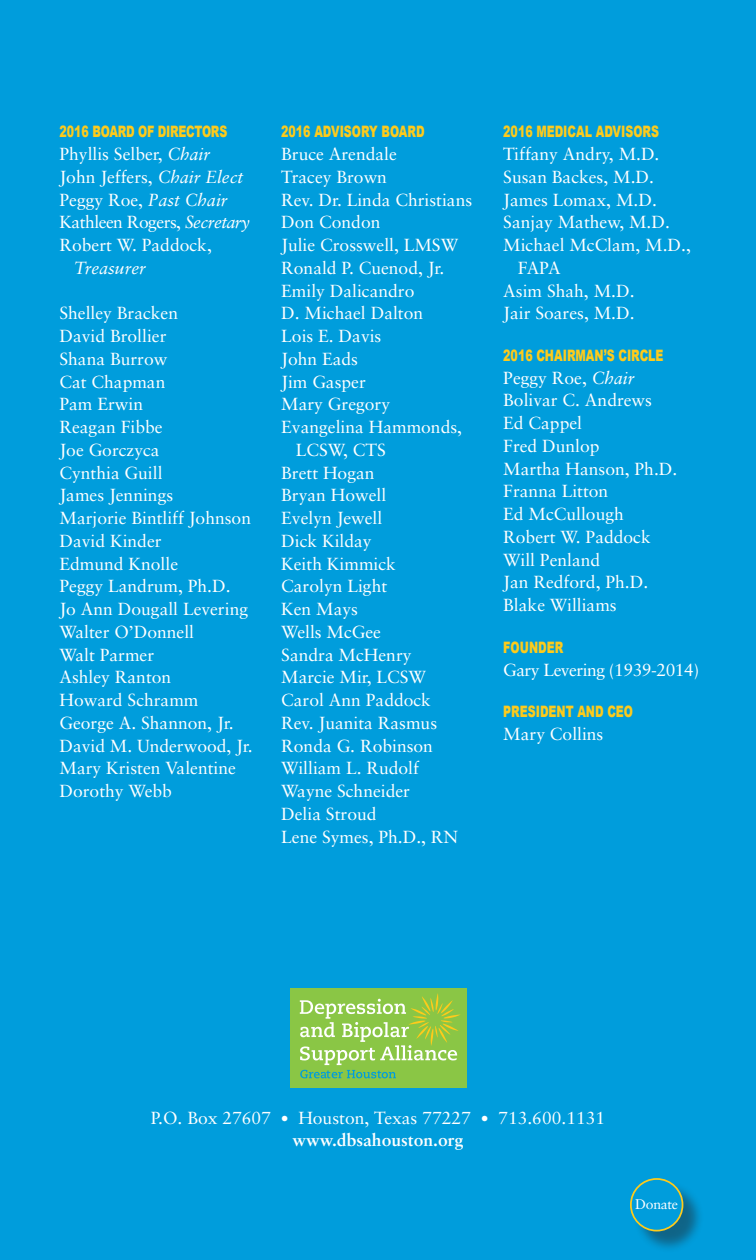
<style>
.page{position:relative;width:756px;height:1260px;background:#009ddc}
.page>*{position:absolute;margin:0;border:0;box-sizing:border-box;transform-origin:0 0}
.t1{font:17.5px/22.8px "Sabon";color:#fff}
.t2{font:17.5px "Sabon";letter-spacing:-.03em;color:#fff}
.t3{font:700 17.5px "Sabon";color:#fff}
.t4{font:900 15.75px "Arial";color:#fecb1b;scale:.7 1}
.t5{font:900 15.75px "Arial";letter-spacing:-.02em;color:#fecb1b;scale:.7 1}
.t6{font:14px "Sabon";letter-spacing:-.02em;color:#fff}
.s1{font-style:italic}
.s2{font-size:15.75px}
</style>
<div class="page">
<div style="left:291px;top:988px;width:176px;height:100px;background:#8ac645"></div>
<svg style="left:300px;top:993px;width:161px;height:85px"></svg>
<div style="left:633px;top:1181px;width:72px;height:72px;background:#231f20;opacity:.45"></div>
<div style="left:631px;top:1179px;width:52px;height:52px;background:#009ddc;border-radius:50%"></div>
<div style="left:630px;top:1178px;width:53px;height:54px;border:2px solid #fecb1b;border-radius:50%"></div>
<p class="t5" style="left:60px;top:120px;width:241px">2016 BOARD OF DIRECTORS</p>
<p class="t1" style="left:60px;top:142px;width:152px">Phyllis Selber, <span class="s1">Chair</span></p>
<p class="t1" style="left:60px;top:165px;width:185px">John Jeffers, <span class="s1">Chair Elect</span></p>
<p class="t1" style="left:60px;top:188px;width:170px">Peggy Roe, <span class="s1">Past Chair</span></p>
<p class="t2" style="left:60px;top:212px;width:192px">Kathleen Rogers, <span class="s1">Secretary</span></p>
<p class="t1" style="left:74px;top:233px;width:139px;text-indent:-15px">Robert W. Paddock,<br><span class="s1">Treasurer</span></p>
<p class="t1" style="left:60px;top:302px;width:120px">Shelley Bracken</p>
<p class="t1" style="left:60px;top:324px;width:108px">David Brollier</p>
<p class="t1" style="left:60px;top:347px;width:109px">Shana Burrow</p>
<p class="t1" style="left:60px;top:370px;width:107px">Cat Chapman</p>
<p class="t1" style="left:60px;top:393px;width:85px">Pam Erwin</p>
<p class="t1" style="left:60px;top:415px;width:105px">Reagan Fibbe</p>
<p class="t1" style="left:60px;top:438px;width:102px">Joe Gorczyca</p>
<p class="t1" style="left:60px;top:461px;width:105px">Cynthia Guill</p>
<p class="t1" style="left:60px;top:484px;width:115px">James Jennings</p>
<p class="t1" style="left:60px;top:506px;width:193px">Marjorie Bintliff Johnson</p>
<p class="t1" style="left:60px;top:529px;width:104px">David Kinder</p>
<p class="t1" style="left:60px;top:552px;width:120px">Edmund Knolle</p>
<p class="t1" style="left:60px;top:575px;width:173px">Peggy Landrum, Ph.D.</p>
<p class="t1" style="left:60px;top:597px;width:190px">Jo Ann Dougall Levering</p>
<p class="t1" style="left:60px;top:620px;width:136px">Walter O’Donnell</p>
<p class="t1" style="left:60px;top:643px;width:96px">Walt Parmer</p>
<p class="t1" style="left:60px;top:666px;width:113px">Ashley Ranton</p>
<p class="t1" style="left:60px;top:688px;width:141px">Howard Schramm</p>
<p class="t1" style="left:60px;top:711px;width:176px">George A. Shannon, Jr.</p>
<p class="t1" style="left:60px;top:734px;width:195px">David M. Underwood, Jr.</p>
<p class="t1" style="left:60px;top:757px;width:178px">Mary Kristen Valentine</p>
<p class="t1" style="left:60px;top:779px;width:114px">Dorothy Webb</p>
<p class="t4" style="left:281px;top:120px;width:206px">2016 ADVISORY BOARD</p>
<p class="t1" style="left:281px;top:142px;width:117px">Bruce Arendale</p>
<p class="t1" style="left:281px;top:165px;width:107px">Tracey Brown</p>
<p class="t1" style="left:281px;top:188px;width:192px">Rev. Dr. Linda Christians</p>
<p class="t1" style="left:281px;top:211px;width:101px">Don Condon</p>
<p class="t1" style="left:281px;top:233px;width:178px">Julie Crosswell, LMSW</p>
<p class="t1" style="left:281px;top:256px;width:165px">Ronald P. Cuenod, Jr.</p>
<p class="t1" style="left:281px;top:279px;width:135px">Emily Dalicandro</p>
<p class="t1" style="left:281px;top:302px;width:143px">D. Michael Dalton</p>
<p class="t1" style="left:281px;top:324px;width:102px">Lois E. Davis</p>
<p class="t1" style="left:281px;top:347px;width:78px">John Eads</p>
<p class="t1" style="left:281px;top:370px;width:86px">Jim Gasper</p>
<p class="t1" style="left:281px;top:393px;width:110px">Mary Gregory</p>
<p class="t1" style="left:296px;top:415px;width:168px;text-indent:-15px">Evangelina Hammonds,<br>LCSW, CTS</p>
<p class="t1" style="left:281px;top:461px;width:95px">Brett Hogan</p>
<p class="t1" style="left:281px;top:484px;width:107px">Bryan Howell</p>
<p class="t1" style="left:281px;top:506px;width:103px">Evelyn Jewell</p>
<p class="t1" style="left:281px;top:529px;width:92px">Dick Kilday</p>
<p class="t1" style="left:281px;top:552px;width:116px">Keith Kimmick</p>
<p class="t1" style="left:281px;top:575px;width:107px">Carolyn Light</p>
<p class="t1" style="left:281px;top:597px;width:78px">Ken Mays</p>
<p class="t1" style="left:281px;top:620px;width:101px">Wells McGee</p>
<p class="t1" style="left:281px;top:643px;width:132px">Sandra McHenry</p>
<p class="t1" style="left:281px;top:666px;width:146px">Marcie Mir, LCSW</p>
<p class="t1" style="left:281px;top:688px;width:151px">Carol Ann Paddock</p>
<p class="t1" style="left:281px;top:711px;width:157px">Rev. Juanita Rasmus</p>
<p class="t1" style="left:281px;top:734px;width:153px">Ronda G. Robinson</p>
<p class="t1" style="left:281px;top:757px;width:139px">William L. Rudolf</p>
<p class="t1" style="left:281px;top:779px;width:130px">Wayne Schneider</p>
<p class="t1" style="left:281px;top:802px;width:97px">Delia Stroud</p>
<p class="t1" style="left:281px;top:825px;width:178px">Lene Symes, Ph.D., RN</p>
<p class="t4" style="left:503px;top:120px;width:224px">2016 MEDICAL ADVISORS</p>
<p class="t1" style="left:503px;top:142px;width:158px">Tiffany Andry, M.D.</p>
<p class="t1" style="left:503px;top:165px;width:152px">Susan Backes, M.D.</p>
<p class="t1" style="left:503px;top:188px;width:155px">James Lomax, M.D.</p>
<p class="t1" style="left:503px;top:211px;width:168px">Sanjay Mathew, M.D.</p>
<p class="t1" style="left:518px;top:233px;width:175px;text-indent:-15px">Michael McClam, M.D.,<br>FAPA</p>
<p class="t1" style="left:503px;top:279px;width:133px">Asim Shah, M.D.</p>
<p class="t1" style="left:503px;top:302px;width:133px">Jair Soares, M.D.</p>
<p class="t4" style="left:503px;top:344px;width:230px">2016 CHAIRMAN’S CIRCLE</p>
<p class="t1" style="left:503px;top:366px;width:133px">Peggy Roe, <span class="s1">Chair</span></p>
<p class="t1" style="left:503px;top:389px;width:150px">Bolivar C. Andrews</p>
<p class="t1" style="left:503px;top:412px;width:80px">Ed Cappel</p>
<p class="t1" style="left:503px;top:434px;width:98px">Fred Dunlop</p>
<p class="t1" style="left:503px;top:457px;width:176px">Martha Hanson, Ph.D.</p>
<p class="t1" style="left:503px;top:480px;width:107px">Franna Litton</p>
<p class="t1" style="left:503px;top:503px;width:122px">Ed McCullough</p>
<p class="t1" style="left:503px;top:525px;width:149px">Robert W. Paddock</p>
<p class="t1" style="left:503px;top:548px;width:98px">Will Penland</p>
<p class="t1" style="left:503px;top:571px;width:146px">Jan Redford, Ph.D.</p>
<p class="t1" style="left:503px;top:594px;width:115px">Blake Williams</p>
<p class="t4" style="left:503px;top:636px;width:87px">FOUNDER</p>
<p class="t2" style="left:503px;top:659px;width:197px">Gary Levering (1939-2014)</p>
<p class="t4" style="left:503px;top:700px;width:187px">PRESIDENT AND CEO</p>
<p class="t1" style="left:503px;top:722px;width:102px">Mary Collins</p>
<p class="t1" style="left:151px;top:1106px;width:456px">P.O. Box 27607 <span class="s2">•</span> Houston, Texas 77227 <span class="s2">•</span> 713.600.1131</p>
<p class="t3" style="left:293px;top:1129px;width:172px">www.dbsahouston.org</p>
<p class="t6" style="left:635px;top:1196px;width:45px">Donate</p>
</div>
